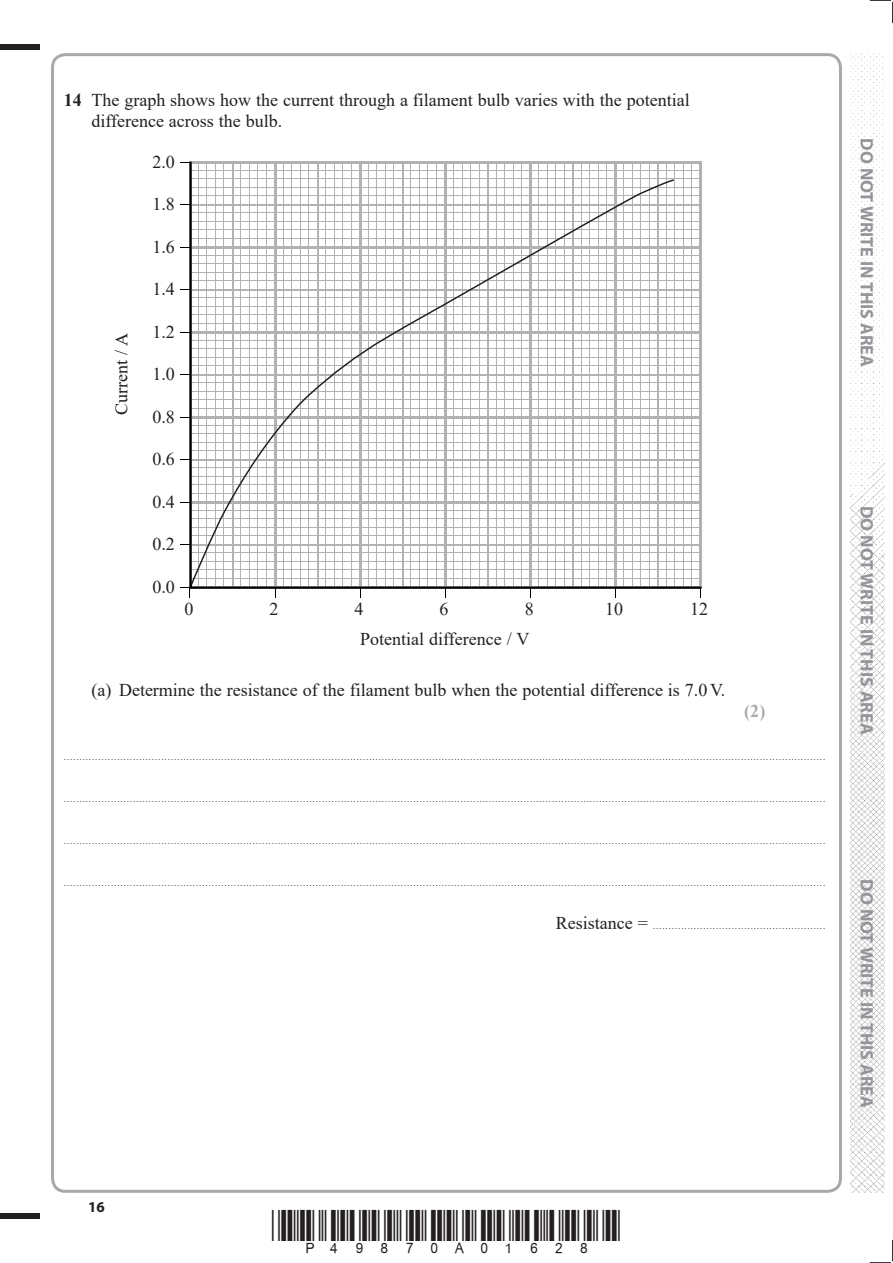
<style>
.page{position:relative;width:893px;height:1263px;background:#fff}
.page>*{position:absolute;margin:0;border:0;box-sizing:border-box;transform-origin:0 0}
.t1{font:18px/21px "Times New Roman";color:#231f20}
.t2{font:700 18px "Myriad Pro";color:#939598}
.t3{font:700 18px "Times New Roman";color:#a8a9ad}
.t4{font:700 15px "Myriad Pro";color:#231f20}
.t5{font:9px "Times New Roman";color:#231f20}
.s1{font-weight:700}
.s2{font-size:18px}
</style>
<div class="page">
<div style="left:0;top:44px;width:40px;height:5px;background:#231f20"></div>
<div style="left:0;top:1214px;width:40px;height:5px;background:#231f20"></div>
<svg style="left:870px;top:0;width:23px;height:23px"></svg>
<svg style="left:870px;top:1240px;width:23px;height:23px"></svg>
<img style="left:850px;top:53px;width:34px;height:1140px">
<svg style="left:180px;top:587px;width:10px;height:11px"></svg>
<svg style="left:188px;top:161px;width:514px;height:429px"></svg>
<h1 class="t1" style="left:91px;top:89px;width:600px;text-indent:-28px"><span class="s1">14</span> The graph shows how the current through a filament bulb varies with the potential difference across the bulb.</h1>
<h1 class="t1" style="left:110px;top:415px;width:83px;rotate:-90deg">Current / A</h1>
<h1 class="t1" style="left:152px;top:151px;width:24px">2.0</h1>
<h1 class="t1" style="left:152px;top:193px;width:24px">1.8</h1>
<h1 class="t1" style="left:152px;top:236px;width:24px">1.6</h1>
<h1 class="t1" style="left:152px;top:278px;width:24px">1.4</h1>
<h1 class="t1" style="left:152px;top:321px;width:24px">1.2</h1>
<h1 class="t1" style="left:152px;top:363px;width:24px">1.0</h1>
<h1 class="t1" style="left:152px;top:406px;width:24px">0.8</h1>
<h1 class="t1" style="left:152px;top:448px;width:24px">0.6</h1>
<h1 class="t1" style="left:152px;top:491px;width:24px">0.4</h1>
<h1 class="t1" style="left:152px;top:533px;width:24px">0.2</h1>
<h1 class="t1" style="left:152px;top:576px;width:24px">0.0</h1>
<h1 class="t1" style="left:185px;top:598px;width:10px">0</h1>
<h1 class="t1" style="left:270px;top:598px;width:10px">2</h1>
<h1 class="t1" style="left:355px;top:598px;width:10px">4</h1>
<h1 class="t1" style="left:440px;top:598px;width:10px">6</h1>
<h1 class="t1" style="left:525px;top:598px;width:10px">8</h1>
<h1 class="t1" style="left:605px;top:598px;width:19px">10</h1>
<h1 class="t1" style="left:690px;top:598px;width:19px">12</h1>
<h1 class="t1" style="left:360px;top:628px;width:171px">Potential difference / V</h1>
<h1 class="t1" style="left:91px;top:679px;width:635px">(a) Determine the resistance of the filament bulb when the potential difference is 7.0 V.</h1>
<h1 class="t3" style="left:744px;top:698px;width:23px">(2)</h1>
<p class="t5" style="left:64px;top:750px;width:763px">..................................................................................................................................................................................................................................................</p>
<p class="t5" style="left:64px;top:792px;width:763px">..................................................................................................................................................................................................................................................</p>
<p class="t5" style="left:64px;top:835px;width:763px">..................................................................................................................................................................................................................................................</p>
<p class="t5" style="left:64px;top:877px;width:763px">..................................................................................................................................................................................................................................................</p>
<p class="t5" style="left:556px;top:919px;width:271px"><span class="s2">Resistance =</span> .......................................................</p>
<h1 class="t2" style="left:878px;top:138px;width:230px;rotate:90deg">DO NOT WRITE IN THIS AREA</h1>
<h1 class="t2" style="left:878px;top:506px;width:230px;rotate:90deg">DO NOT WRITE IN THIS AREA</h1>
<h1 class="t2" style="left:878px;top:879px;width:230px;rotate:90deg">DO NOT WRITE IN THIS AREA</h1>
<h2 class="t4" style="left:88px;top:1197px;width:18px">16</h2>
</div>
